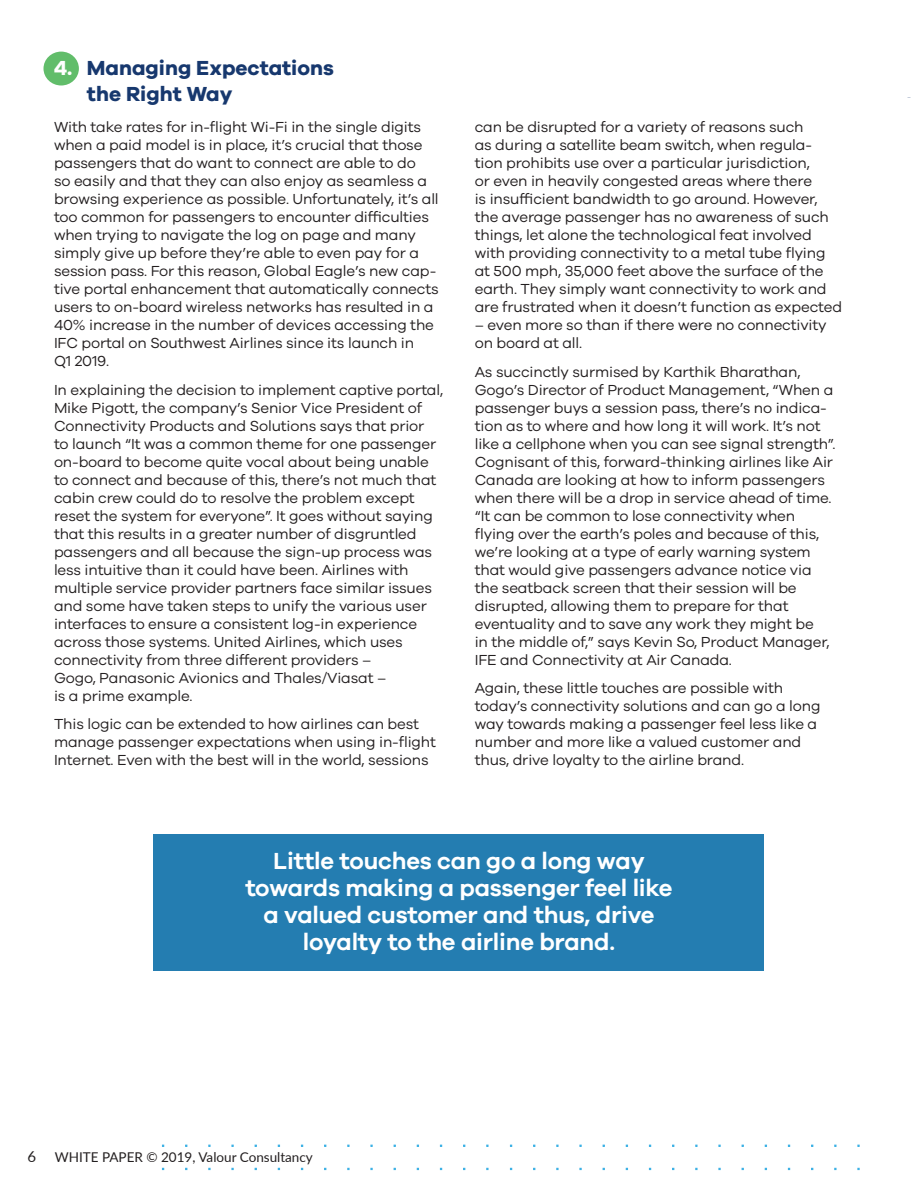
<style>
.page{position:relative;width:918px;height:1188px;background:#fff}
.page>*{position:absolute;margin:0;border:0;box-sizing:border-box;transform-origin:0 0}
.Quotes{font:600 24px/27px "Galano Grotesque";letter-spacing:-.01em;color:#fff;text-align:center}
.Sub_sub-heads{font:700 21px/25.5px "Galano Grotesque";color:#17386e}
.Body_text{font:15px/18px "Galano Grotesque";letter-spacing:-.01em;color:#231f20}
.t1{font:13.5px "Lato";color:#231f20}
.s1{color:#fff}
.s2{font-size:15px}
</style>
<div class="page">
<div style="left:43px;top:52px;width:36px;height:34px;background:#61bd6a;border-radius:50%"></div>
<div style="left:154px;top:834px;width:610px;height:136px;background:#247db1"></div>
<p class="Sub_sub-heads" style="left:87px;top:55px;width:248px;text-indent:-33px"><span class="s1">4.</span> Managing Expectations the Right Way</p>
<p class="Body_text" style="left:54px;top:117px;width:386px">With take rates for in-flight Wi-Fi in the single digits when a paid model is in place, it’s crucial that those passengers that do want to connect are able to do<br>so easily and that they can also enjoy as seamless a browsing experience as possible. Unfortunately, it’s all too common for passengers to encounter difficulties when trying to navigate the log on page and many simply give up before they’re able to even pay for a session pass. For this reason, Global Eagle’s new cap&shy;tive portal enhancement that automatically connects users to on-board wireless networks has resulted in a 40% increase in the number of devices accessing the IFC portal on Southwest Airlines since its launch in<br>Q1 2019.</p>
<p class="Body_text" style="left:54px;top:380px;width:391px">In explaining the decision to implement captive portal, Mike Pigott, the company’s Senior Vice President of Connectivity Products and Solutions says that prior<br>to launch “It was a common theme for one passenger on-board to become quite vocal about being unable to connect and because of this, there’s not much that cabin crew could do to resolve the problem except reset the system for everyone”. It goes without saying that this results in a greater number of disgruntled passengers and all because the sign-up process was less intuitive than it could have been. Airlines with multiple service provider partners face similar issues and some have taken steps to unify the various user interfaces to ensure a consistent log-in experience across those systems. United Airlines, which uses connectivity from three different providers –<br>Gogo, Panasonic Avionics and Thales/Viasat –<br>is a prime example.</p>
<p class="Body_text" style="left:54px;top:714px;width:384px">This logic can be extended to how airlines can best manage passenger expectations when using in-flight<br>Internet. Even with the best will in the world, sessions</p>
<p class="Body_text" style="left:475px;top:117px;width:369px">can be disrupted for a variety of reasons such<br>as during a satellite beam switch, when regula&shy;tion prohibits use over a particular jurisdiction,<br>or even in heavily congested areas where there<br>is insufficient bandwidth to go around. However, the average passenger has no awareness of such things, let alone the technological feat involved with providing connectivity to a metal tube flying at 500 mph, 35,000 feet above the surface of the earth. They simply want connectivity to work and are frustrated when it doesn’t function as expected</p>
<p class="Body_text" style="left:475px;top:315px;width:353px">– even more so than if there were no connectivity on board at all.</p>
<p class="Body_text" style="left:475px;top:362px;width:362px">As succinctly surmised by Karthik Bharathan, Gogo’s Director of Product Management, “When a passenger buys a session pass, there’s no indica&shy;tion as to where and how long it will work. It’s not like a cellphone when you can see signal strength”.<br>Cognisant of this, forward-thinking airlines like Air Canada are looking at how to inform passengers when there will be a drop in service ahead of time. “It can be common to lose connectivity when flying over the earth’s poles and because of this, we’re looking at a type of early warning system that would give passengers advance notice via the seatback screen that their session will be disrupted, allowing them to prepare for that eventuality and to save any work they might be<br>in the middle of,” says Kevin So, Product Manager, IFE and Connectivity at Air Canada.</p>
<p class="Body_text" style="left:475px;top:678px;width:347px">Again, these little touches are possible with today’s connectivity solutions and can go a long way towards making a passenger feel less like a number and more like a valued customer and thus, drive loyalty to the airline brand.</p>
<p class="Quotes" style="left:245px;top:846px;width:429px">Little touches can go a long way towards making a passenger feel like a valued customer and thus, drive loyalty to the airline brand.</p>
<p class="t1" style="left:28px;top:1147px;width:287px"><span class="s2">6</span> WHITE PAPER © 2019, Valour Consultancy</p>
</div>
